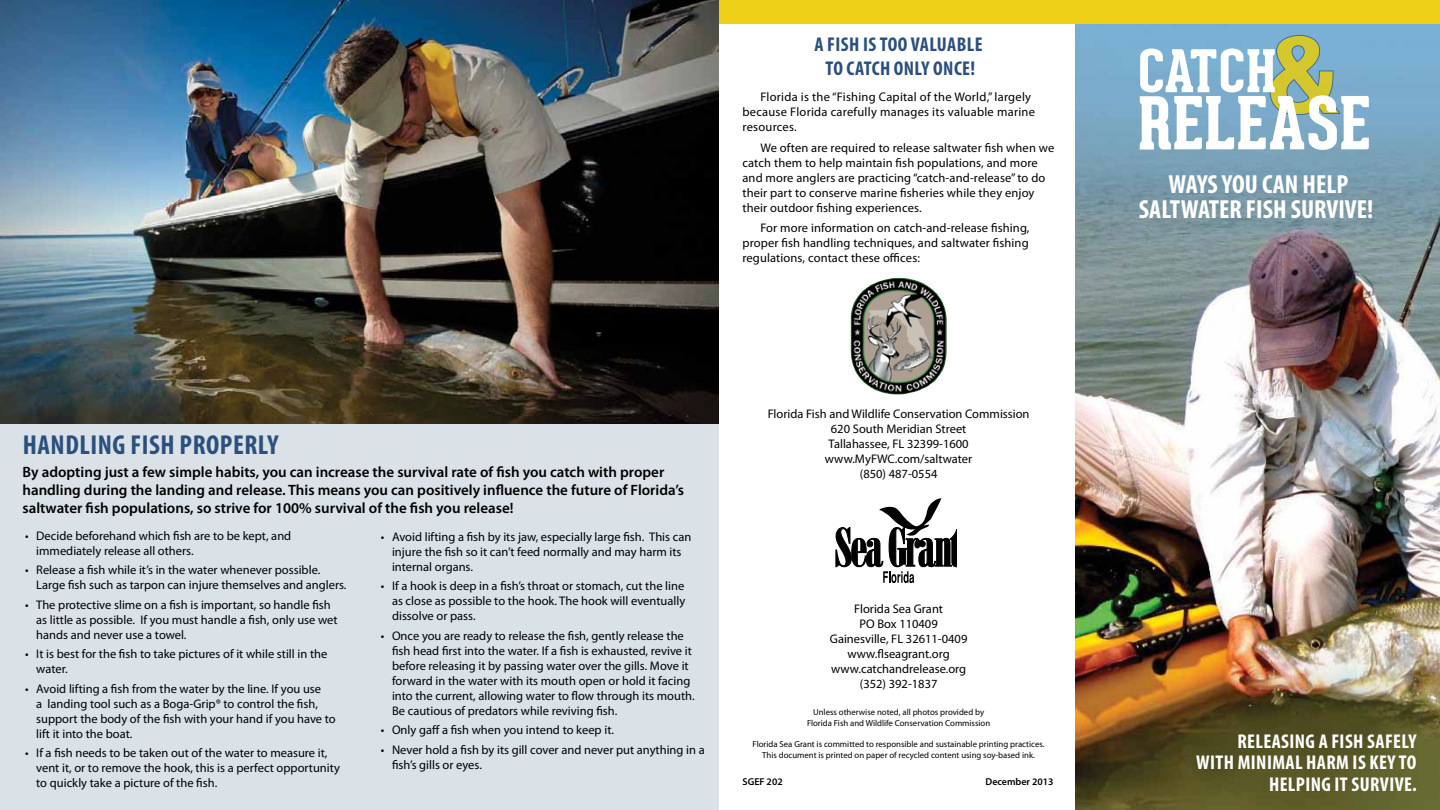
<style>
.page{position:relative;width:1440px;height:810px;background:#fff}
.page>*{position:absolute;margin:0;border:0;box-sizing:border-box;transform-origin:0 0}
.t1{font:700 condensed 105px "Univers LT Std";color:#eed000}
.t2{font:800 71.25px "Geared Slab";letter-spacing:-.005em;color:#fff}
.t3{font:800 57.5px "Geared Slab";letter-spacing:-.01em;color:#fff}
.t4{font:700 condensed 27.5px "Myriad Pro";letter-spacing:.02em;color:#2b507d}
.t5{font:700 condensed 26.25px/25px "Myriad Pro";letter-spacing:-.015em;color:#fff}
.t6{font:700 condensed 20px/21.2px "Myriad Pro";letter-spacing:.02em;color:#fff;text-align:right}
.t7{font:700 condensed 20px/24px "Myriad Pro";letter-spacing:.02em;color:#2b507d;text-align:center}
.t8{font:600 15px/18px "Myriad Pro";color:#000}
.t9{font:12.5px/15px "Myriad Pro";color:#000}
.t10{font:12.5px/15px "Myriad Pro";letter-spacing:.02em;color:#000}
.t11{font:600 10px "Myriad Pro";color:#000}
.t12{font:8.75px/10.5px "Myriad Pro";color:#000;text-align:center}
</style>
<div class="page">
<div style="left:0;top:420px;width:719px;height:390px;background:#dae1e7"></div>
<img style="left:1076px;top:23px;width:364px;height:787px">
<img style="left:851px;top:278px;width:96px;height:117px">
<svg style="left:1269px;top:34px;width:73px;height:82px;background:#72a4c7"></svg>
<svg style="left:836px;top:498px;width:120px;height:85px"></svg>
<div style="left:715px;top:0;width:725px;height:23px;background:#eed017"></div>
<img style="left:0;top:0;width:719px;height:423px">
<h3 class="t7" style="left:815px;top:32px;width:170px">A FISH IS TOO VALUABLE<br>TO CATCH ONLY ONCE!</h3>
<p class="t10" style="left:742px;top:89px;width:294px;text-indent:18px">Florida is the “Fishing Capital of the World,” largely because Florida carefully manages its valuable marine resources.</p>
<p class="t9" style="left:742px;top:140px;width:313px;text-indent:18px">We often are required to release saltwater fish when we catch them to help maintain fish populations, and more and more anglers are practicing “catch-and-release” to do their part to conserve marine fisheries while they enjoy their outdoor fishing experiences.</p>
<p class="t9" style="left:742px;top:220px;width:289px;text-align:justify;text-indent:18px">For more information on catch-and-release fishing, proper fish handling techniques, and saltwater fishing regulations, contact these offices:</p>
<h3 class="t4" style="left:23px;top:427px;width:257px">HANDLING FISH PROPERLY</h3>
<p class="t8" style="left:22px;top:463px;width:663px">By adopting just a few simple habits, you can increase the survival rate of fish you catch with proper handling during the landing and release. This means you can positively influence the future of Florida’s saltwater fish populations, so strive for 100% survival of the fish you release!</p>
<p class="t9" style="left:36px;top:528px;width:257px;text-indent:-11px">• Decide beforehand which fish are to be kept, and immediately release all others.</p>
<p class="t9" style="left:36px;top:563px;width:312px;text-indent:-11px">• Release a fish while it’s in the water whenever possible.<br>Large fish such as tarpon can injure themselves and anglers.</p>
<p class="t9" style="left:36px;top:597px;width:303px;text-indent:-11px">• The protective slime on a fish is important, so handle fish as little as possible. If you must handle a fish, only use wet hands and never use a towel.</p>
<p class="t9" style="left:36px;top:647px;width:293px;text-indent:-11px">• It is best for the fish to take pictures of it while still in the water.</p>
<p class="t9" style="left:36px;top:681px;width:301px;text-indent:-11px">• Avoid lifting a fish from the water by the line. If you use<br>a landing tool such as a Boga-Grip® to control the fish, support the body of the fish with your hand if you have to lift it into the boat.</p>
<p class="t9" style="left:36px;top:746px;width:305px;text-indent:-11px">• If a fish needs to be taken out of the water to measure it, vent it, or to remove the hook, this is a perfect opportunity to quickly take a picture of the fish.</p>
<p class="t9" style="left:392px;top:529px;width:301px;text-indent:-11px">• Avoid lifting a fish by its jaw, especially large fish. This can injure the fish so it can’t feed normally and may harm its internal organs.</p>
<p class="t9" style="left:392px;top:578px;width:295px;text-align:justify;text-indent:-11px">• If a hook is deep in a fish’s throat or stomach, cut the line as close as possible to the hook. The hook will eventually dissolve or pass.</p>
<p class="t9" style="left:392px;top:628px;width:304px;text-indent:-11px">• Once you are ready to release the fish, gently release the fish head first into the water. If a fish is exhausted, revive it before releasing it by passing water over the gills. Move it forward in the water with its mouth open or hold it facing into the current, allowing water to flow through its mouth.<br>Be cautious of predators while reviving fish.</p>
<p class="t9" style="left:381px;top:722px;width:235px">• Only gaff a fish when you intend to keep it.</p>
<p class="t9" style="left:392px;top:742px;width:314px;text-indent:-11px">• Never hold a fish by its gill cover and never put anything in a fish’s gills or eyes.</p>
<p class="t9" style="left:768px;top:406px;width:263px;text-align:center">Florida Fish and Wildlife Conservation Commission<br>620 South Meridian Street<br>Tallahassee, FL 32399-1600 www.MyFWC.com/saltwater<br>(850) 487-0554</p>
<p class="t9" style="left:830px;top:601px;width:139px;text-align:center">Florida Sea Grant<br>PO Box 110409<br>Gainesville, FL 32611-0409 www.flseagrant.org www.catchandrelease.org (352) 392-1837</p>
<p class="t12" style="left:807px;top:707px;width:185px">Unless otherwise noted, all photos provided by<br>Florida Fish and Wildlife Conservation Commission</p>
<p class="t12" style="left:753px;top:739px;width:294px">Florida Sea Grant is committed to responsible and sustainable printing practices.<br>This document is printed on paper of recycled content using soy-based ink.</p>
<p class="t11" style="left:742px;top:775px;width:42px">SGEF 202</p>
<p class="t11" style="left:986px;top:775px;width:70px">December 2013</p>
<h1 class="t1" style="left:1269px;top:11px;width:72px">&amp;</h1>
<h3 class="t3" style="left:1138px;top:38px;width:140px">CATCH</h3>
<h2 class="t2" style="left:1138px;top:82px;width:235px">RELEASE</h2>
<h3 class="t5" style="left:1139px;top:171px;width:211px;text-indent:29px">WAYS YOU CAN HELP<br>SALTWATE R FISH</h3>
<h3 class="t5" style="left:1291px;top:196px;width:84px">SURVIVE!</h3>
<h3 class="t6" style="left:1196px;top:730px;width:222px">RELEASING A FISH SAFELY<br>WITH MINIMAL HARM IS KEY TO<br>HELPING IT SURVIVE.</h3>
</div>
